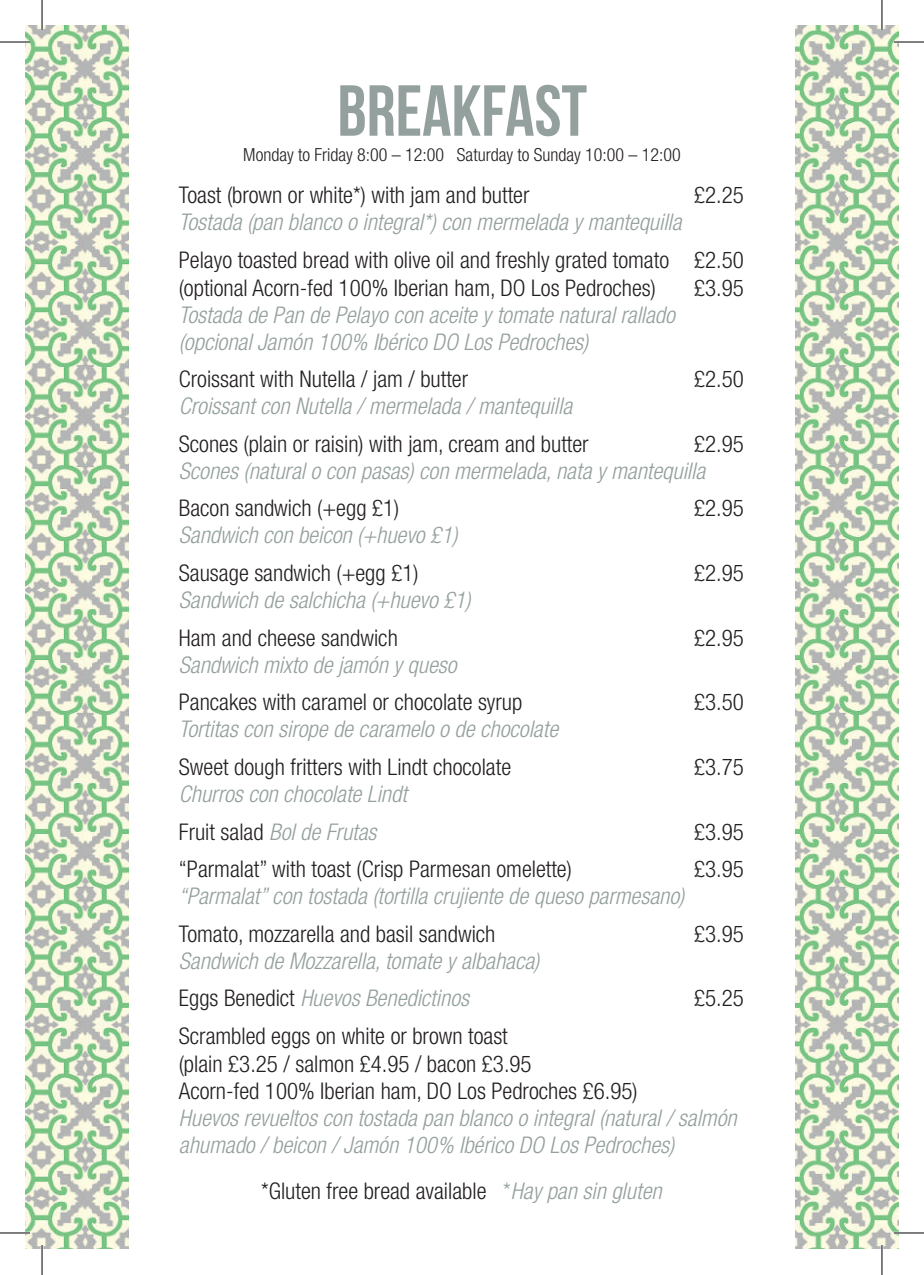
<style>
.page{position:relative;width:924px;height:1275px;background:#fff}
.page>*{position:absolute;margin:0;border:0;box-sizing:border-box;transform-origin:0 0}
.t1{font:72px "Bebas Neue";color:#94a09e}
.t2{font:300 condensed 23px/27.6px "Helvetica Neue";color:#231f20}
.t3{font:italic 300 condensed 23px/27px "Helvetica Neue";color:#94a09e}
.t4{font:300 condensed 18px "Helvetica Neue";color:#231f20}
.s1{font-style:normal;color:#231f20}
.s2{color:#94a09e}
.s3{font-style:italic;color:#94a09e}
</style>
<div class="page">
<img style="left:25px;top:25px;width:103px;height:1223px">
<img style="left:795px;top:25px;width:103px;height:1223px">
<hr style="left:0;top:41px;width:30px;height:2px;background:#fff">
<hr style="left:893px;top:41px;width:30px;height:2px;background:#fff">
<hr style="left:0;top:1231px;width:30px;height:3px;background:#fff">
<hr style="left:893px;top:1231px;width:30px;height:3px;background:#fff">
<hr style="left:41px;top:0;width:2px;height:30px;background:#fff">
<hr style="left:41px;top:1245px;width:2px;height:30px;background:#fff">
<hr style="left:880px;top:0;width:2px;height:30px;background:#fff">
<hr style="left:880px;top:1245px;width:2px;height:30px;background:#fff">
<hr style="left:0;top:42px;width:30px;height:1px;background:#000">
<hr style="left:893px;top:42px;width:30px;height:1px;background:#000">
<hr style="left:0;top:1232px;width:30px;height:1px;background:#000">
<hr style="left:893px;top:1232px;width:30px;height:1px;background:#000">
<hr style="left:42px;top:0;width:1px;height:30px;background:#000">
<hr style="left:42px;top:1245px;width:1px;height:30px;background:#000">
<hr style="left:881px;top:0;width:1px;height:30px;background:#000">
<hr style="left:881px;top:1245px;width:1px;height:30px;background:#000">
<h1 class="t1" style="left:337px;top:71px;width:251px">BREAKFAST</h1>
<p class="t4" style="left:243px;top:145px;width:438px">Monday to Friday 8:00 – 12:00 Saturday to Sunday 10:00 – 12:00</p>
<p class="t2" style="left:179px;top:181px;width:352px">Toast (brown or white*) with jam and butter</p>
<p class="t2" style="left:693px;top:181px;width:51px">£2.25</p>
<p class="t3" style="left:179px;top:208px;width:504px">Tostada (pan blanco o integral*) con mermelada y mantequilla</p>
<p class="t2" style="left:179px;top:246px;width:566px">Pelayo toasted bread with olive oil and freshly grated tomato £2.50 (optional Acorn-fed 100% Iberian ham, DO Los Pedroches)</p>
<p class="t2" style="left:693px;top:273px;width:51px">£3.95</p>
<p class="t3" style="left:179px;top:301px;width:497px">Tostada de Pan de Pelayo con aceite y tomate natural rallado (opcional Jamón 100% Ibérico DO Los Pedroches)</p>
<p class="t2" style="left:179px;top:365px;width:290px">Croissant with Nutella / jam / butter</p>
<p class="t2" style="left:693px;top:365px;width:51px">£2.50</p>
<p class="t3" style="left:179px;top:392px;width:394px">Croissant con Nutella / mermelada / mantequilla</p>
<p class="t2" style="left:179px;top:430px;width:411px">Scones (plain or raisin) with jam, cream and butter</p>
<p class="t2" style="left:693px;top:430px;width:51px">£2.95</p>
<p class="t3" style="left:179px;top:457px;width:527px">Scones (natural o con pasas) con mermelada, nata y mantequilla</p>
<p class="t2" style="left:179px;top:494px;width:222px">Bacon sandwich (+egg £1)</p>
<p class="t2" style="left:693px;top:494px;width:51px">£2.95</p>
<p class="t3" style="left:179px;top:521px;width:280px">Sandwich con beicon (+huevo £1)</p>
<p class="t2" style="left:179px;top:559px;width:241px">Sausage sandwich (+egg £1)</p>
<p class="t2" style="left:693px;top:559px;width:51px">£2.95</p>
<p class="t3" style="left:179px;top:586px;width:293px">Sandwich de salchicha (+huevo £1)</p>
<p class="t2" style="left:179px;top:623px;width:220px">Ham and cheese sandwich</p>
<p class="t2" style="left:693px;top:623px;width:51px">£2.95</p>
<p class="t3" style="left:179px;top:651px;width:279px">Sandwich mixto de jamón y queso</p>
<p class="t2" style="left:179px;top:688px;width:345px">Pancakes with caramel or chocolate syrup</p>
<p class="t2" style="left:693px;top:688px;width:51px">£3.50</p>
<p class="t3" style="left:179px;top:715px;width:380px">Tortitas con sirope de caramelo o de chocolate</p>
<p class="t2" style="left:179px;top:753px;width:334px">Sweet dough fritters with Lindt chocolate</p>
<p class="t2" style="left:693px;top:753px;width:51px">£3.75</p>
<p class="t3" style="left:179px;top:775px;width:229px;line-height:37.6px">Churros con chocolate Lindt<br><span class="s1">Fruit salad</span> Bol de Frutas</p>
<p class="t2" style="left:693px;top:817px;width:51px">£3.95</p>
<p class="t2" style="left:179px;top:855px;width:394px">“Parmalat” with toast (Crisp Parmesan omelette)</p>
<p class="t2" style="left:693px;top:855px;width:51px">£3.95</p>
<p class="t3" style="left:179px;top:882px;width:506px">“Parmalat” con tostada (tortilla crujiente de queso parmesano)</p>
<p class="t2" style="left:179px;top:919px;width:318px">Tomato, mozzarella and basil sandwich</p>
<p class="t2" style="left:693px;top:919px;width:51px">£3.95</p>
<p class="t3" style="left:179px;top:941px;width:362px;line-height:37.6px">Sandwich de Mozzarella, tomate y albahaca)<br><span class="s1">Eggs Benedict</span> Huevos Benedictinos</p>
<p class="t2" style="left:693px;top:984px;width:51px">£5.25</p>
<p class="t2" style="left:179px;top:1022px;width:460px">Scrambled eggs on white or brown toast<br>(plain £3.25 / salmon £4.95 / bacon £3.95<br>Acorn-fed 100% Iberian ham, DO Los Pedroches £6.95)</p>
<p class="t3" style="left:179px;top:1104px;width:559px">Huevos revueltos con tostada pan blanco o integral (natural / salmón ahumado / beicon / Jamón 100% Ibérico DO Los Pedroches)</p>
<p class="t2" style="left:261px;top:1176px;width:402px">*Gluten free bread available <span class="s2">*</span><span class="s3">Hay pan sin gluten</span></p>
</div>
